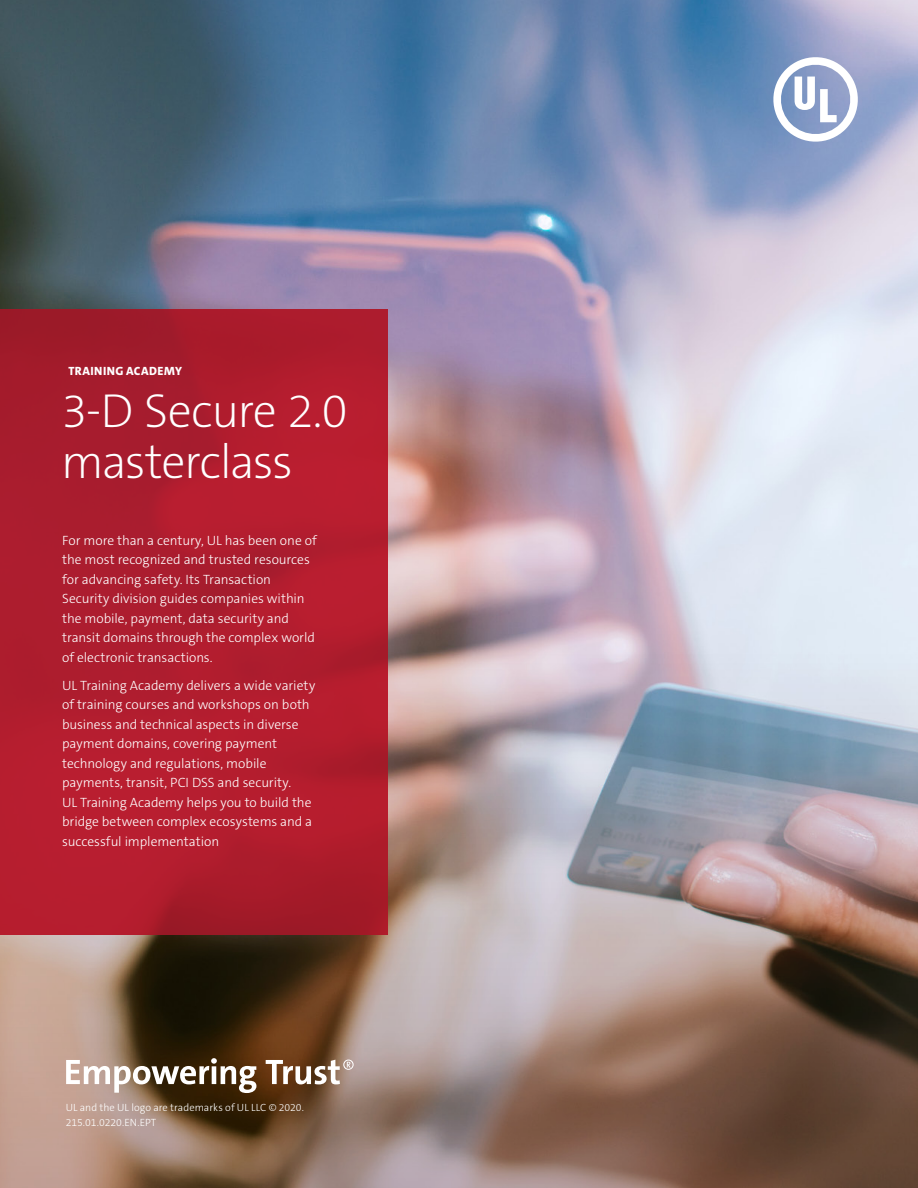
<style>
.page{position:relative;width:918px;height:1188px;background:#fff}
.page>*{position:absolute;margin:0;border:0;box-sizing:border-box;transform-origin:0 0}
.t1{font:200 48px/51px "The Sans C5";letter-spacing:-.03em;color:#fff}
.t2{font:300 13.5px/19.5px "The Sans C5";color:#fff}
.t3{font:800 12px "The Sans C5";letter-spacing:.035em;color:#fff}
.t4{font:300 10.5px/15.6px "The Sans C5";letter-spacing:.005em;color:#fff}
</style>
<div class="page">
<img style="left:0;top:0;width:918px;height:523px">
<svg style="left:769px;top:53px;width:93px;height:93px"></svg>
<img style="left:0;top:523px;width:918px;height:665px">
<svg style="left:0;top:309px;width:388px;height:625px;background:#af1c2d"></svg>
<svg style="left:66px;top:1058px;width:288px;height:35px"></svg>
<p class="t3" style="left:68px;top:363px;width:115px">TRAINING ACADEMY</p>
<h1 class="t1" style="left:61px;top:386px;width:288px">3-D Secure 2.0 masterclass</h1>
<p class="t2" style="left:62px;top:530px;width:256px">For more than a century, UL has been one of the most recognized and trusted resources for advancing safety. Its Transaction Security division guides companies within the mobile, payment, data security and transit domains through the complex world of electronic transactions.</p>
<p class="t2" style="left:62px;top:675px;width:255px">UL Training Academy delivers a wide variety of training courses and workshops on both business and technical aspects in diverse payment domains, covering payment technology and regulations, mobile payments, transit, PCI DSS and security.<br>UL Training Academy helps you to build the bridge between complex ecosystems and a successful implementation</p>
<p class="t4" style="left:66px;top:1099px;width:240px">UL and the UL logo are trademarks of UL LLC © 2020.<br>215.01.0220.EN.EPT</p>
</div>
